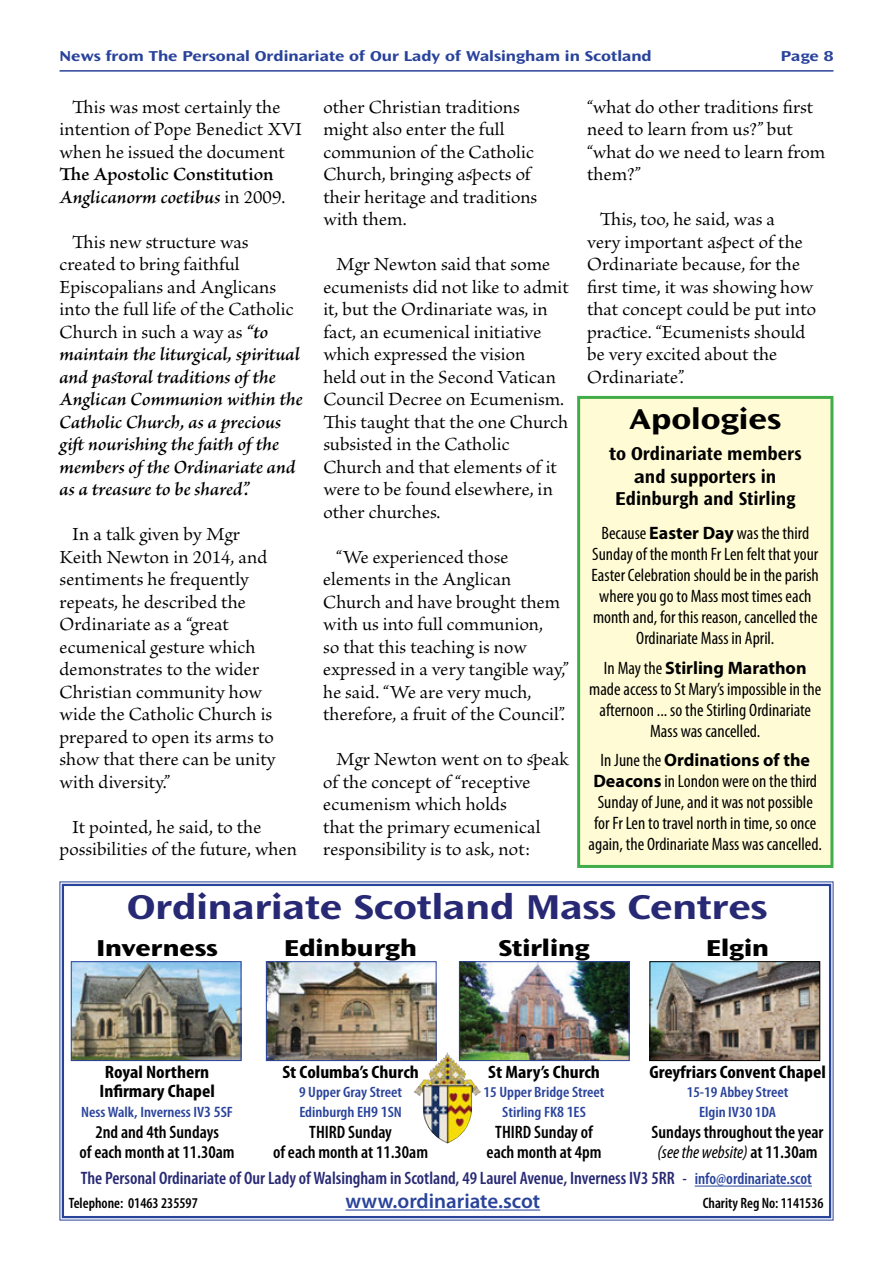
<style>
.page{position:relative;width:893px;height:1263px;background:#fff}
.page>*{position:absolute;margin:0;border:0;box-sizing:border-box;transform-origin:0 0}
.t1{font:700 expanded 36px "Ocean Sans Std";color:#282974}
.t2{font:700 expanded 30px "Ocean Sans Std";color:#000}
.t3{font:800 expanded 24px "Ocean Sans Std";color:#000}
.t4{font:600 21px "Myriad Pro";color:#29439b}
.t5{font:19.5px/22.5px "Brioso Pro";color:#000}
.t6{font:italic 600 19.5px/22.5px "Brioso Pro";letter-spacing:-.005em;color:#000}
.t7{font:700 semi-expanded 19.5px/22.5px "Ocean Sans Std";color:#000;text-align:center;scale:.9 1}
.t8{font:600 19.5px/22.5px "Brioso Pro";color:#000}
.t9{font:condensed 18px/21px "Myriad Pro";color:#000;text-align:center}
.t10{font:600 condensed 18px/19.5px "Myriad Pro";color:#000;text-align:center}
.t11{font:600 condensed 18px "Myriad Pro";color:#282974}
.t12{font:700 condensed 18px/19.5px "Myriad Pro";color:#000;text-align:center;scale:1.1 1}
.t13{font:600 condensed 15px/19.5px "Myriad Pro";color:#29439b;text-align:center;scale:1.08 1}
.t14{font:700 expanded 15px "Ocean Sans Std";color:#29439b}
.t15{font:600 condensed 15px "Myriad Pro";color:#000}
.s1{font-style:italic}
.s2{font-weight:400}
.s3{font-weight:400;font-style:normal}
.s4{font-stretch:expanded}
.s5{font-weight:700;font-stretch:normal}
.s6{font-weight:400;font-style:italic}
.s7{font-size:16.5px}
.s8{font-size:16.5px;color:#29439b}
.s9{font-size:15.75px}
</style>
<div class="page">
<hr style="left:60px;top:70px;width:773px;height:2px;background:#29439b">
<svg style="left:59px;top:881px;width:775px;height:340px"></svg>
<div style="left:62px;top:884px;width:769px;height:334px;border:2px solid #29439b"></div>
<hr style="left:695px;top:1186px;width:117px;height:1px;background:#29439b">
<hr style="left:346px;top:1209px;width:194px;height:1px;background:#29439b">
<img style="left:73px;top:963px;width:166px;height:96px">
<div style="left:71px;top:961px;width:170px;height:100px;border:1px solid #29439b"></div>
<img style="left:461px;top:963px;width:166px;height:96px">
<div style="left:459px;top:961px;width:170px;height:100px;border:1px solid #29439b"></div>
<img style="left:652px;top:963px;width:166px;height:96px">
<div style="left:650px;top:961px;width:170px;height:100px;border:1px solid #000"></div>
<img style="left:413px;top:1054px;width:68px;height:89px">
<div style="left:579px;top:397px;width:253px;height:469px;background:#fffcd5"></div>
<div style="left:577px;top:396px;width:256px;height:472px;border:3px solid #41ad49"></div>
<p class="t14" style="left:60px;top:47px;width:594px">N ews from The Personal Ordinariate of Our Lady of Walsingham in Scotland</p>
<p class="t14" style="left:781px;top:47px;width:54px">Page 8</p>
<p class="t5" style="left:60px;top:96px;width:244px;text-indent:13px">This was most certainly the intention of Pope Benedict XVI when he issued the document</p>
<p class="t8" style="left:60px;top:164px;width:227px">The Apostolic Constitution<br><span class="s1">Anglicanorm coetibus</span> <span class="s2">in 2009.</span></p>
<p class="t6" style="left:60px;top:230px;width:245px;text-indent:13px"><span class="s3">This new structure was created to bring faithful<br>Episcopalians and Anglicans into the full life of the Catholic<br>Church in such a way as</span> “to maintain the liturgical, spiritual and pastoral traditions of the<br>Anglican Communion within the<br>Catholic Church, as a precious gift nourishing the faith of the members of the Ordinariate and as a treasure to be shared”.</p>
<p class="t5" style="left:60px;top:524px;width:218px;text-indent:13px">In a talk given by Mgr<br>Keith Newton in 2014, and sentiments he frequently repeats, he described the<br>Ordinariate as a “great ecumenical gesture which demonstrates to the wider<br>Christian community how wide the Catholic Church is prepared to open its arms to show that there can be unity with diversity.”</p>
<p class="t5" style="left:60px;top:816px;width:239px;text-indent:13px">It pointed, he said, to the possibilities of the future, when</p>
<p class="t5" style="left:323px;top:96px;width:216px">other Christian traditions might also enter the full communion of the Catholic<br>Church, bringing aspects of their heritage and traditions with them.</p>
<p class="t5" style="left:323px;top:254px;width:247px;text-indent:13px">Mgr Newton said that some ecumenists did not like to admit it, but the Ordinariate was, in fact, an ecumenical initiative which expressed the vision<br>held out in the Second Vatican<br>Council Decree on Ecumenism.<br>This taught that the one Church subsisted in the Catholic<br>Church and that elements of it were to be found elsewhere, in other churches.</p>
<p class="t5" style="left:323px;top:546px;width:247px;text-indent:13px">“We experienced those elements in the Anglican<br>Church and have brought them with us into full communion,<br>so that this teaching is now expressed in a very tangible way,” he said. “We are very much, therefore, a fruit of the Council”.</p>
<p class="t5" style="left:323px;top:749px;width:247px;text-indent:13px">Mgr Newton went on to speak of the concept of “receptive ecumenism which holds<br>that the primary ecumenical responsibility is to ask, not:</p>
<p class="t5" style="left:587px;top:96px;width:240px">“what do other traditions first need to learn from us?” but “what do we need to learn from them?”</p>
<p class="t5" style="left:587px;top:209px;width:230px;text-indent:13px">This, too, he said, was a<br>very important aspect of the<br>Ordinariate because, for the first time, it was showing how that concept could be put into practice. “Ecumenists should be very excited about the<br>Ordinariate”.</p>
<h2 class="t2" style="left:629px;top:402px;width:153px">Apologies</h2>
<p class="t7" style="left:609px;top:443px;width:215px"><span class="s4">t</span>o Ordinariate members <span class="s4">a</span>nd supporters in<br><span class="s4">E</span>dinburgh and Stirling</p>
<p class="t9" style="left:592px;top:522px;width:229px">Because <span class="s5">Easter Day</span> was the third Sunday of the month Fr Len felt that your Easter Celebration should be in the parish where you go to Mass most times each month and, for this reason, cancelled the Ordinariate Mass in April.</p>
<p class="t9" style="left:589px;top:657px;width:234px">In May the <span class="s5">Stirling Marathon </span>made access to St Mary’s impossible in the afternoon ... so the Stirling Ordinariate Mass was cancelled.</p>
<p class="t9" style="left:589px;top:749px;width:235px">In June the <span class="s5">Ordinations of the Deacons</span> in London were on the third Sunday of June, and it was not possible for Fr Len to travel north in time, so once again, the Ordinariate Mass was cancelled.</p>
<h1 class="t1" style="left:127px;top:886px;width:642px">Ordinariate Scotland Mass Centres</h1>
<p class="t3" style="left:96px;top:934px;width:123px">Inverness</p>
<p class="t3" style="left:284px;top:934px;width:134px">Edinburgh</p>
<p class="t3" style="left:498px;top:934px;width:93px">Stirling</p>
<p class="t3" style="left:706px;top:934px;width:64px">Elgin</p>
<p class="t12" style="left:649px;top:1061px;width:162px">Greyfriars Convent Chapel</p>
<p class="t13" style="left:687px;top:1082px;width:96px">15-19 Abbey Street<br>Elgin IV30 1DA</p>
<p class="t10" style="left:652px;top:1122px;width:173px">Sundays throughout the year <span class="s6">(see the website)</span> at 11.30am</p>
<p class="t11" style="left:81px;top:1167px;width:732px">The Personal Ordinariate of Our Lady of Walsingham in Scotland, 49 Laurel Avenue, Inverness IV3 5RR <span class="s7">-</span> <span class="s8">info@ordinariate.scot</span></p>
<p class="t15" style="left:69px;top:1194px;width:130px">Telephone: 01463 235597</p>
<p class="t4" style="left:346px;top:1187px;width:196px">www.ordinariate.scot</p>
<p class="t15" style="left:703px;top:1194px;width:122px">Charity Reg No: 1141536</p>
<p class="t12" style="left:99px;top:1061px;width:106px">Royal Northern<br>Infirmary Chapel</p>
<p class="t13" style="left:81px;top:1102px;width:142px">Ness Walk, Inverness IV<span class="s9">3 5</span>SF</p>
<p class="t10" style="left:80px;top:1122px;width:157px">2nd and 4th Sundays<br>of each month at 11.30am</p>
<p class="t12" style="left:282px;top:1061px;width:126px">St Columba’s Church</p>
<p class="t13" style="left:299px;top:1082px;width:97px;text-align:left">9 Upper Gray Street<br>Edinburgh EH<span class="s9">9 1</span>SN</p>
<p class="t10" style="left:273px;top:1122px;width:157px">THIRD Sunday<br>of each month at 11.30am</p>
<p class="t12" style="left:488px;top:1061px;width:103px">St Mary’s Church</p>
<p class="t13" style="left:484px;top:1082px;width:113px">15 Upper Bridge Street<br>Stirling FK<span class="s9">8 1</span>ES</p>
<p class="t10" style="left:487px;top:1122px;width:116px">THIRD Sunday of each month at 4pm</p>
</div>
